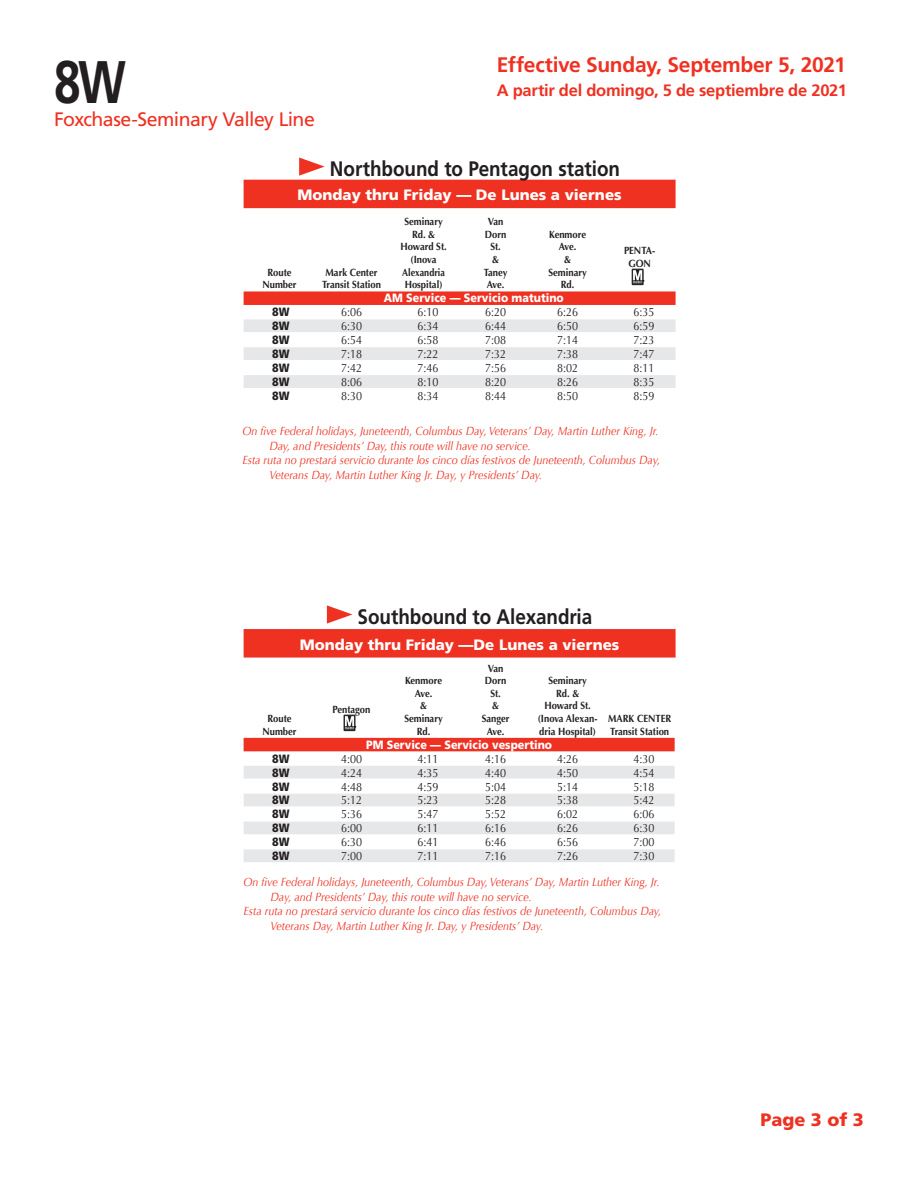
<style>
.page{position:relative;width:918px;height:1188px;background:#fff}
.page>*{position:absolute;margin:0;border:0;box-sizing:border-box;transform-origin:0 0}
.t1{font:700 60px "Frutiger";color:#231f20;scale:.8 1}
.t2{font:700 21px "Frutiger";letter-spacing:-.005em;color:#231f20;scale:.9 1}
.t3{font:700 21px "Frutiger";letter-spacing:-.015em;color:#ef3122}
.t4{font:19.5px "Frutiger";letter-spacing:-.03em;color:#ef3122}
.t5{font:900 18px "Frutiger";color:#ef3122}
.t6{font:700 16.5px "Frutiger";letter-spacing:-.015em;color:#ef3122}
.t7{font:900 15px "Frutiger";color:#fff}
.t8{font:italic 12px "Optima";color:#ef3122;scale:.9 1}
.t9{font:12px "Optima";color:#231f20;scale:.9 1}
.t10{font:900 12px "Frutiger";color:#fff;scale:.9 1}
.t11{font:900 12px "Frutiger";color:#231f20;scale:.9 1}
.t12{font:700 10.5px/12.6px "Optima";color:#231f20;text-align:center;scale:.9 1}
</style>
<div class="page">
<div style="left:244px;top:629px;width:432px;height:29px;background:#ef3122"></div>
<div style="left:244px;top:180px;width:432px;height:28px;background:#ef3122"></div>
<svg style="left:299px;top:157px;width:26px;height:19px"></svg>
<svg style="left:327px;top:605px;width:25px;height:19px"></svg>
<div style="left:244px;top:738px;width:431px;height:13px;background:#ef3122"></div>
<div style="left:244px;top:766px;width:431px;height:13px;background:#e6e7e9"></div>
<div style="left:244px;top:794px;width:431px;height:12px;background:#e6e7e9"></div>
<div style="left:244px;top:822px;width:431px;height:12px;background:#e6e7e9"></div>
<div style="left:244px;top:849px;width:431px;height:13px;background:#e6e7e9"></div>
<div style="left:244px;top:291px;width:432px;height:14px;background:#ef3122"></div>
<div style="left:244px;top:319px;width:432px;height:13px;background:#e6e7e9"></div>
<div style="left:244px;top:347px;width:432px;height:13px;background:#e6e7e9"></div>
<div style="left:244px;top:375px;width:432px;height:13px;background:#e6e7e9"></div>
<div style="left:344px;top:715px;width:11px;height:16px;border:1px solid #231f20"></div>
<svg style="left:345px;top:716px;width:11px;height:14px"></svg>
<div style="left:632px;top:269px;width:11px;height:16px;border:1px solid #231f20"></div>
<svg style="left:633px;top:270px;width:11px;height:14px"></svg>
<h1 class="t1" style="left:54px;top:47px;width:92px">8W</h1>
<h3 class="t4" style="left:54px;top:108px;width:262px">Foxchase-Seminary Valley Line</h3>
<h2 class="t3" style="left:497px;top:53px;width:351px">Effective Sunday, September 5, 2021</h2>
<h3 class="t6" style="left:497px;top:81px;width:352px">A partir del domingo, 5 de septiembre de 2021</h3>
<h2 class="t2" style="left:330px;top:156px;width:324px">Northbound to Pentagon station</h2>
<p class="t7" style="left:298px;top:186px;width:326px">Monday thru Friday — De Lunes a viernes</p>
<p class="t12" style="left:262px;top:266px;width:39px">Route<br>Number</p>
<p class="t12" style="left:322px;top:266px;width:67px">Mark Center<br>Transit Station</p>
<p class="t12" style="left:400px;top:215px;width:53px">Seminary<br>Rd. &amp;<br>Howard St. (Inova<br>Alexandria<br>Hospital)</p>
<p class="t12" style="left:484px;top:215px;width:28px">Van<br>Dorn<br>St.<br>&amp;<br>Taney<br>Ave.</p>
<p class="t12" style="left:548px;top:228px;width:44px">Kenmore<br>Ave.<br>&amp;<br>Seminary<br>Rd.</p>
<p class="t10" style="left:384px;top:291px;width:202px">AM Service — Servicio matutino</p>
<p class="t12" style="left:624px;top:244px;width:36px">PENTA-<br>GON</p>
<p class="t11" style="left:272px;top:305px;width:21px">8W</p>
<p class="t9" style="left:341px;top:305px;width:25px">6:06</p>
<p class="t9" style="left:418px;top:305px;width:25px">6:10</p>
<p class="t9" style="left:485px;top:305px;width:25px">6:20</p>
<p class="t9" style="left:557px;top:305px;width:25px">6:26</p>
<p class="t9" style="left:634px;top:305px;width:25px">6:35</p>
<p class="t11" style="left:272px;top:319px;width:21px">8W</p>
<p class="t9" style="left:341px;top:319px;width:25px">6:30</p>
<p class="t9" style="left:418px;top:319px;width:25px">6:34</p>
<p class="t9" style="left:485px;top:319px;width:25px">6:44</p>
<p class="t9" style="left:557px;top:319px;width:25px">6:50</p>
<p class="t9" style="left:634px;top:319px;width:25px">6:59</p>
<p class="t11" style="left:272px;top:333px;width:21px">8W</p>
<p class="t9" style="left:341px;top:333px;width:25px">6:54</p>
<p class="t9" style="left:418px;top:333px;width:25px">6:58</p>
<p class="t9" style="left:485px;top:333px;width:25px">7:08</p>
<p class="t9" style="left:557px;top:333px;width:25px">7:14</p>
<p class="t9" style="left:634px;top:333px;width:25px">7:23</p>
<p class="t11" style="left:272px;top:347px;width:21px">8W</p>
<p class="t9" style="left:341px;top:347px;width:25px">7:18</p>
<p class="t9" style="left:418px;top:347px;width:25px">7:22</p>
<p class="t9" style="left:485px;top:347px;width:25px">7:32</p>
<p class="t9" style="left:557px;top:347px;width:25px">7:38</p>
<p class="t9" style="left:634px;top:347px;width:25px">7:47</p>
<p class="t11" style="left:272px;top:361px;width:21px">8W</p>
<p class="t9" style="left:341px;top:361px;width:25px">7:42</p>
<p class="t9" style="left:418px;top:361px;width:25px">7:46</p>
<p class="t9" style="left:485px;top:361px;width:25px">7:56</p>
<p class="t9" style="left:557px;top:361px;width:25px">8:02</p>
<p class="t9" style="left:634px;top:361px;width:25px">8:11</p>
<p class="t11" style="left:272px;top:375px;width:21px">8W</p>
<p class="t9" style="left:341px;top:375px;width:25px">8:06</p>
<p class="t9" style="left:418px;top:375px;width:25px">8:10</p>
<p class="t9" style="left:485px;top:375px;width:25px">8:20</p>
<p class="t9" style="left:557px;top:375px;width:25px">8:26</p>
<p class="t9" style="left:634px;top:375px;width:25px">8:35</p>
<p class="t11" style="left:272px;top:389px;width:21px">8W</p>
<p class="t9" style="left:341px;top:389px;width:25px">8:30</p>
<p class="t9" style="left:418px;top:389px;width:25px">8:34</p>
<p class="t9" style="left:485px;top:389px;width:25px">8:44</p>
<p class="t9" style="left:557px;top:389px;width:25px">8:50</p>
<p class="t9" style="left:634px;top:389px;width:25px">8:59</p>
<p class="t8" style="left:242px;top:424px;width:464px">On five Federal holidays, Juneteenth, Columbus Day, Veterans’ Day, Martin Luther King, Jr.</p>
<p class="t8" style="left:269px;top:439px;width:292px">Day, and Presidents’ Day, this route will have no service.</p>
<p class="t8" style="left:242px;top:453px;width:466px">Esta ruta no prestará servicio durante los cinco días festivos de Juneteenth, Columbus Day,</p>
<p class="t8" style="left:269px;top:467px;width:305px">Veterans Day, Martin Luther King Jr. Day, y Presidents’ Day.</p>
<h2 class="t2" style="left:358px;top:604px;width:262px">Southbound to Alexandria</h2>
<p class="t7" style="left:300px;top:635px;width:321px">Monday thru Friday —De Lunes a viernes</p>
<p class="t12" style="left:262px;top:712px;width:39px">Route<br>Number</p>
<p class="t12" style="left:333px;top:703px;width:44px">Pentagon</p>
<p class="t12" style="left:404px;top:674px;width:44px">Kenmore<br>Ave.<br>&amp;<br>Seminary<br>Rd.</p>
<p class="t12" style="left:482px;top:662px;width:32px">Van<br>Dorn<br>St.<br>&amp;<br>Sanger<br>Ave.</p>
<p class="t12" style="left:538px;top:674px;width:68px">Seminary<br>Rd. &amp;<br>Howard St. (Inova Alexan&shy;dria Hospital)</p>
<p class="t10" style="left:366px;top:737px;width:208px">PM Service — Servicio vespertino</p>
<p class="t12" style="left:608px;top:712px;width:72px;text-align:left">MARK CENTER<br>Transit Station</p>
<p class="t11" style="left:272px;top:751px;width:21px">8W</p>
<p class="t9" style="left:341px;top:752px;width:25px">4:00</p>
<p class="t9" style="left:418px;top:752px;width:25px">4:11</p>
<p class="t9" style="left:485px;top:752px;width:25px">4:16</p>
<p class="t9" style="left:557px;top:752px;width:25px">4:26</p>
<p class="t9" style="left:634px;top:752px;width:25px">4:30</p>
<p class="t11" style="left:272px;top:765px;width:21px">8W</p>
<p class="t9" style="left:341px;top:766px;width:25px">4:24</p>
<p class="t9" style="left:418px;top:766px;width:25px">4:35</p>
<p class="t9" style="left:485px;top:766px;width:25px">4:40</p>
<p class="t9" style="left:557px;top:766px;width:25px">4:50</p>
<p class="t9" style="left:634px;top:766px;width:25px">4:54</p>
<p class="t11" style="left:272px;top:779px;width:21px">8W</p>
<p class="t9" style="left:341px;top:779px;width:25px">4:48</p>
<p class="t9" style="left:418px;top:779px;width:25px">4:59</p>
<p class="t9" style="left:485px;top:779px;width:25px">5:04</p>
<p class="t9" style="left:557px;top:779px;width:25px">5:14</p>
<p class="t9" style="left:634px;top:779px;width:25px">5:18</p>
<p class="t11" style="left:272px;top:793px;width:21px">8W</p>
<p class="t9" style="left:341px;top:793px;width:25px">5:12</p>
<p class="t9" style="left:418px;top:793px;width:25px">5:23</p>
<p class="t9" style="left:485px;top:793px;width:25px">5:28</p>
<p class="t9" style="left:557px;top:793px;width:25px">5:38</p>
<p class="t9" style="left:634px;top:793px;width:25px">5:42</p>
<p class="t11" style="left:272px;top:807px;width:21px">8W</p>
<p class="t9" style="left:341px;top:807px;width:25px">5:36</p>
<p class="t9" style="left:418px;top:807px;width:25px">5:47</p>
<p class="t9" style="left:485px;top:807px;width:25px">5:52</p>
<p class="t9" style="left:557px;top:807px;width:25px">6:02</p>
<p class="t9" style="left:634px;top:807px;width:25px">6:06</p>
<p class="t11" style="left:272px;top:821px;width:21px">8W</p>
<p class="t9" style="left:341px;top:821px;width:25px">6:00</p>
<p class="t9" style="left:418px;top:821px;width:25px">6:11</p>
<p class="t9" style="left:485px;top:821px;width:25px">6:16</p>
<p class="t9" style="left:557px;top:821px;width:25px">6:26</p>
<p class="t9" style="left:634px;top:821px;width:25px">6:30</p>
<p class="t11" style="left:272px;top:835px;width:21px">8W</p>
<p class="t9" style="left:341px;top:835px;width:25px">6:30</p>
<p class="t9" style="left:418px;top:835px;width:25px">6:41</p>
<p class="t9" style="left:485px;top:835px;width:25px">6:46</p>
<p class="t9" style="left:557px;top:835px;width:25px">6:56</p>
<p class="t9" style="left:634px;top:835px;width:25px">7:00</p>
<p class="t11" style="left:272px;top:849px;width:21px">8W</p>
<p class="t9" style="left:341px;top:849px;width:25px">7:00</p>
<p class="t9" style="left:418px;top:849px;width:25px">7:11</p>
<p class="t9" style="left:485px;top:849px;width:25px">7:16</p>
<p class="t9" style="left:557px;top:849px;width:25px">7:26</p>
<p class="t9" style="left:634px;top:849px;width:25px">7:30</p>
<p class="t8" style="left:244px;top:875px;width:464px">On five Federal holidays, Juneteenth, Columbus Day, Veterans’ Day, Martin Luther King, Jr.</p>
<p class="t8" style="left:271px;top:890px;width:292px">Day, and Presidents’ Day, this route will have no service.</p>
<p class="t8" style="left:244px;top:904px;width:466px">Esta ruta no prestará servicio durante los cinco días festivos de Juneteenth, Columbus Day,</p>
<p class="t8" style="left:271px;top:918px;width:305px">Veterans Day, Martin Luther King Jr. Day, y Presidents’ Day.</p>
<h3 class="t5" style="left:760px;top:1109px;width:105px">Page 3 of 3</h3>
</div>
